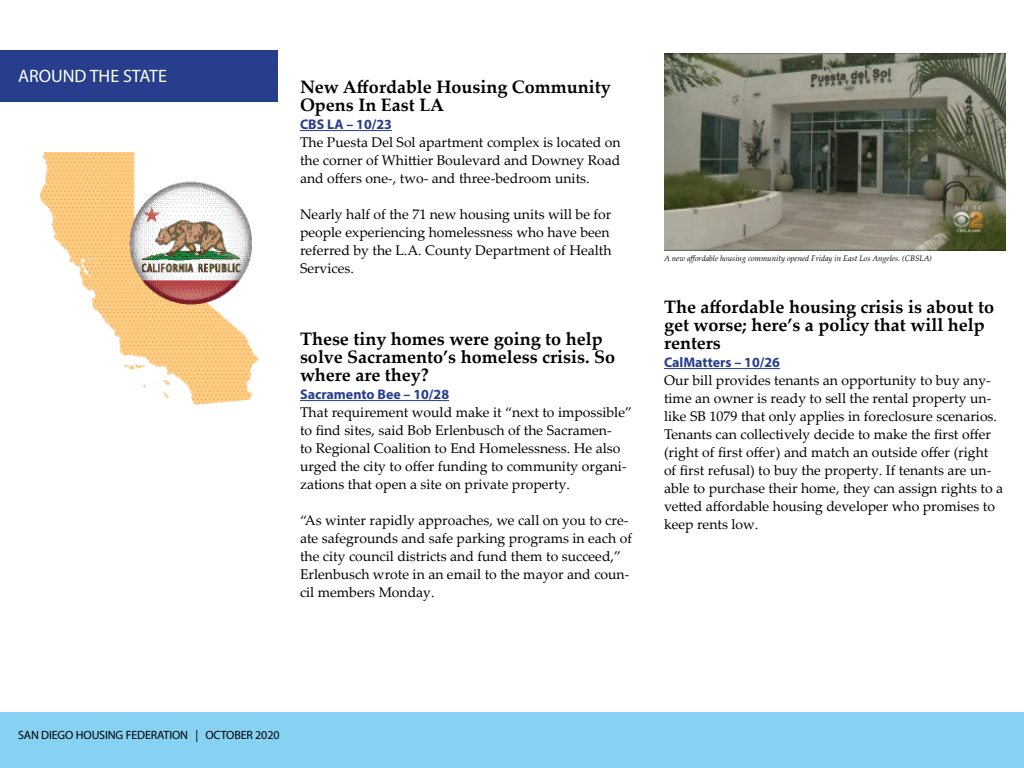
<style>
.page{position:relative;width:1024px;height:768px;background:#fff}
.page>*{position:absolute;margin:0;border:0;box-sizing:border-box;transform-origin:0 0}
.t1{font:700 18px/18px "Palatino Linotype";color:#000}
.t2{font:18px "Myriad Pro";color:#fff}
.t3{font:14px/18px "Palatino Linotype";color:#000}
.t4{font:700 14px "Myriad Pro";color:#263e8b}
.t5{font:12px "Myriad Pro";letter-spacing:-.01em;color:#000}
.t6{font:italic 8px "Palatino Linotype";color:#000}
</style>
<div class="page">
<div style="left:0;top:712px;width:1024px;height:56px;background:#86d2f2"></div>
<div style="left:0;top:50px;width:278px;height:52px;background:#263e8b"></div>
<img style="left:40px;top:152px;width:218px;height:252px">
<hr style="left:300px;top:130px;width:92px;height:1px;background:#263e8b">
<hr style="left:300px;top:400px;width:149px;height:1px;background:#263e8b">
<hr style="left:664px;top:368px;width:116px;height:1px;background:#263e8b">
<img style="left:664px;top:53px;width:342px;height:198px">
<p class="t2" style="left:18px;top:65px;width:150px">AROUND THE STATE</p>
<p class="t1" style="left:300px;top:77px;width:312px">New Affordable Housing Community<br>Opens In East LA</p>
<p class="t4" style="left:300px;top:115px;width:93px">CBS LA – 10/23</p>
<p class="t3" style="left:300px;top:133px;width:322px;text-align:justify">The Puesta Del Sol apartment complex is located on the corner of Whittier Boulevard and Downey Road and offers one-, two- and three-bedroom units.</p>
<p class="t3" style="left:300px;top:205px;width:313px">Nearly half of the 71 new housing units will be for people experiencing homelessness who have been referred by the L.A. County Department of Health Services.</p>
<p class="t1" style="left:300px;top:329px;width:317px">These tiny homes were going to help solve Sacramento’s homeless crisis. So where are they?</p>
<p class="t4" style="left:300px;top:385px;width:151px">Sacramento Bee – 10/28</p>
<p class="t3" style="left:300px;top:403px;width:334px">That requirement would make it “next to impossible” to find sites, said Bob Erlenbusch of the Sacramen-<br>to Regional Coalition to End Homelessness. He also urged the city to offer funding to community organi&shy;zations that open a site on private property.</p>
<p class="t3" style="left:300px;top:511px;width:334px">“As winter rapidly approaches, we call on you to cre&shy;ate safegrounds and safe parking programs in each of the city council districts and fund them to succeed,” Erlenbusch wrote in an email to the mayor and coun&shy;cil members Monday.</p>
<p class="t6" style="left:664px;top:252px;width:269px">A new affordable housing community opened Friday in East Los Angeles. (CBSLA)</p>
<p class="t1" style="left:664px;top:297px;width:332px">The affordable housing crisis is about to get worse; here’s a policy that will help renters</p>
<p class="t4" style="left:664px;top:353px;width:117px">CalMatters – 10/26</p>
<p class="t3" style="left:664px;top:371px;width:341px">Our bill provides tenants an opportunity to buy any&shy;time an owner is ready to sell the rental property un&shy;like SB 1079 that only applies in foreclosure scenarios.<br>Tenants can collectively decide to make the first offer (right of first offer) and match an outside offer (right of first refusal) to buy the property. If tenants are un&shy;able to purchase their home, they can assign rights to a vetted affordable housing developer who promises to keep rents low.</p>
<p class="t5" style="left:18px;top:728px;width:263px">SAN DIEGO HOUSING FEDERATION | OCTOBER 2020</p>
</div>
